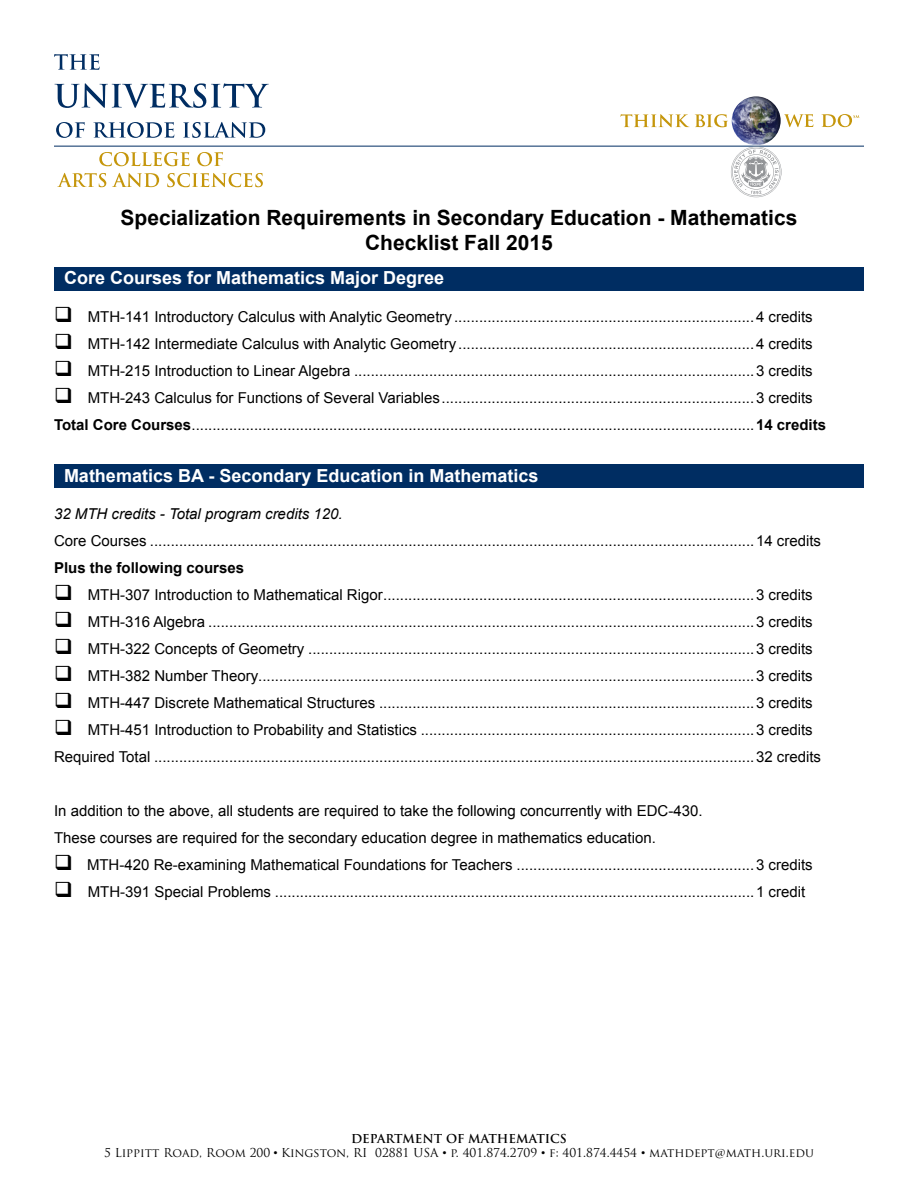
<style>
.page{position:relative;width:918px;height:1188px;background:#fff}
.page>*{position:absolute;margin:0;border:0;box-sizing:border-box;transform-origin:0 0}
.t1{font:700 21px/25.2px "Arial";color:#000;text-align:center}
.t2{font:700 18px "Arial";color:#fff}
.t3{font:15px/27px "Arial";color:#000}
.t4{font:italic 15px "Arial";color:#000}
.t5{font:700 15px "Arial";color:#000}
.t6{font:12px/14.4px "Trajan Pro";color:#000;text-align:center}
.s1{font-weight:700}
.s2{font-family:"Arial"}
</style>
<div class="page">
<hr style="left:54px;top:146px;width:810px;height:1px;background:#002d62">
<div style="left:54px;top:267px;width:810px;height:24px;background:#002d62"></div>
<svg style="left:54px;top:83px;width:215px;height:25px"></svg>
<svg style="left:56px;top:122px;width:29px;height:16px"></svg>
<svg style="left:93px;top:122px;width:81px;height:16px"></svg>
<svg style="left:183px;top:122px;width:82px;height:16px"></svg>
<svg style="left:54px;top:54px;width:46px;height:16px"></svg>
<svg style="left:99px;top:152px;width:91px;height:14px"></svg>
<svg style="left:197px;top:152px;width:26px;height:14px"></svg>
<svg style="left:57px;top:173px;width:49px;height:14px"></svg>
<svg style="left:112px;top:173px;width:47px;height:14px"></svg>
<svg style="left:167px;top:173px;width:96px;height:14px"></svg>
<svg style="left:731px;top:147px;width:51px;height:50px"></svg>
<svg style="left:620px;top:114px;width:69px;height:13px"></svg>
<svg style="left:695px;top:114px;width:33px;height:13px"></svg>
<svg style="left:784px;top:114px;width:29px;height:13px"></svg>
<svg style="left:821px;top:114px;width:39px;height:13px"></svg>
<img style="left:732px;top:96px;width:49px;height:49px;border-radius:50%">
<div style="left:54px;top:464px;width:810px;height:24px;background:#002d62"></div>
<h1 class="t1" style="left:121px;top:206px;width:678px">Specialization Requirements in Secondary Education - Mathematics<br>Checklist Fall 2015</h1>
<p class="t2" style="left:64px;top:266px;width:382px">Core Courses for Mathematics Major Degree</p>
<p class="t3" style="left:54px;top:304px;width:760px">❑ MTH-141 Introductory Calculus with Analytic Geometry ........................................................................4 credits</p>
<p class="t3" style="left:54px;top:331px;width:760px">❑ MTH-142 Intermediate Calculus with Analytic Geometry .......................................................................4 credits</p>
<p class="t3" style="left:54px;top:358px;width:760px">❑ MTH-215 Introduction to Linear Algebra ................................................................................................3 credits</p>
<p class="t3" style="left:54px;top:385px;width:774px">❑ MTH-243 Calculus for Functions of Several Variables...........................................................................3 credits<br><span class="s1">Total Core Courses</span>.......................................................................................................................................<span class="s1">14 credits</span></p>
<p class="t2" style="left:64px;top:463px;width:476px">Mathematics BA - Secondary Education in Mathematics</p>
<p class="t4" style="left:54px;top:504px;width:290px">32 MTH credits - Total program credits 120.</p>
<p class="t3" style="left:54px;top:528px;width:769px">Core Courses .................................................................................................................................................14 credits</p>
<p class="t5" style="left:54px;top:558px;width:192px">Plus the following courses</p>
<p class="t3" style="left:54px;top:582px;width:760px">❑ MTH-307 Introduction to Mathematical Rigor.........................................................................................3 credits</p>
<p class="t3" style="left:54px;top:609px;width:760px">❑ MTH-316 Algebra ...................................................................................................................................3 credits</p>
<p class="t3" style="left:54px;top:636px;width:760px">❑ MTH-322 Concepts of Geometry ...........................................................................................................3 credits</p>
<p class="t3" style="left:54px;top:663px;width:760px">❑ MTH-382 Number Theory.......................................................................................................................3 credits</p>
<p class="t3" style="left:54px;top:690px;width:760px">❑ MTH-447 Discrete Mathematical Structures ..........................................................................................3 credits</p>
<p class="t3" style="left:54px;top:717px;width:769px">❑ MTH-451 Introduction to Probability and Statistics ................................................................................3 credits<br>Required Total ................................................................................................................................................32 credits</p>
<p class="t3" style="left:54px;top:798px;width:650px">In addition to the above, all students are required to take the following concurrently with EDC-430.<br>These courses are required for the secondary education degree in mathematics education.</p>
<p class="t3" style="left:54px;top:852px;width:760px">❑ MTH-420 Re-examining Mathematical Foundations for Teachers .........................................................3 credits</p>
<p class="t3" style="left:54px;top:879px;width:753px">❑ MTH-391 Special Problems ...................................................................................................................1 credit</p>
<p class="t6" style="left:104px;top:1131px;width:711px"><span class="s1">DEPARTMENT OF MATHEMATICS<br></span>5 Lippitt Road, Room 200 <span class="s2">•</span> Kingston, RI 02881 USA <span class="s2">•</span> p. 401.874.2709 <span class="s2">•</span> f: 401.874.4454 <span class="s2">•</span> mathdept@math.uri.edu</p>
</div>
